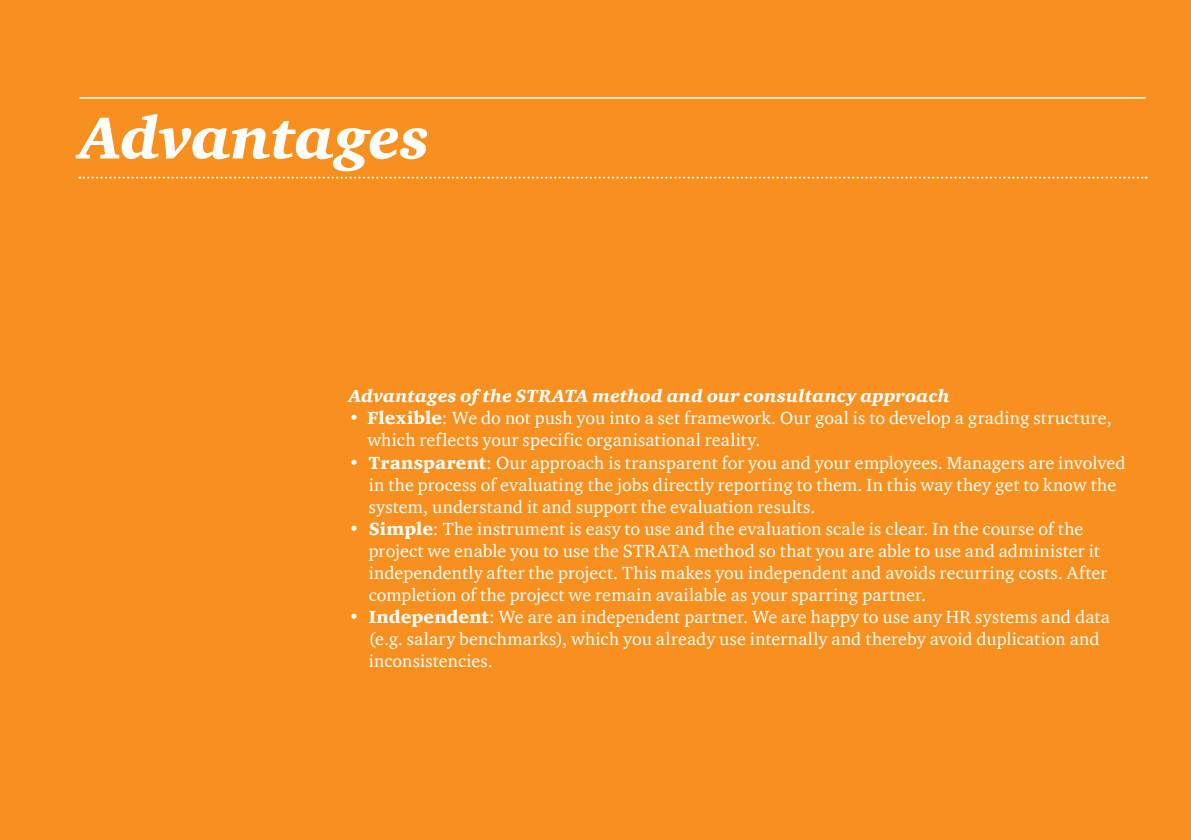
<style>
.page{position:relative;width:1191px;height:840px;background:#fff}
.page>*{position:absolute;margin:0;border:0;box-sizing:border-box;transform-origin:0 0}
.t1{font:italic 900 60px "ITC Charter Com";letter-spacing:-.01em;color:#fff}
.t2{font:18px/22px "ITC Charter Com";letter-spacing:.01em;color:#fff}
.t3{font:italic 900 18px "ITC Charter Com";letter-spacing:.015em;color:#fff}
.s1{font-weight:900}
</style>
<div class="page">
<div style="left:0;top:0;width:1191px;height:839px;background:#f7901e"></div>
<hr style="left:79px;top:97px;width:1066px;height:2px;background:#fff">
<svg style="left:79px;top:176px;width:1067px;height:2px"></svg>
<p class="t1" style="left:79px;top:101px;width:352px">Advantages</p>
<p class="t3" style="left:349px;top:385px;width:602px">Advantages of the STRATA method and our consultancy approach</p>
<p class="t2" style="left:367px;top:407px;width:746px;text-indent:-19px">• <span class="s1">Flexible</span>: We do not push you into a set framework. Our goal is to develop a grading structure, which reflects your specific organisational reality.</p>
<p class="t2" style="left:369px;top:451px;width:758px;text-indent:-20px"><span class="s1">• Transparent</span>: Our approach is transparent for you and your employees. Managers are involved in the process of evaluating the jobs directly reporting to them. In this way they get to know the system, understand it and support the evaluation results.</p>
<p class="t2" style="left:369px;top:517px;width:740px;text-indent:-20px"><span class="s1">• Simple</span>: The instrument is easy to use and the evaluation scale is clear. In the course of the project we enable you to use the STRATA method so that you are able to use and administer it independently after the project. This makes you independent and avoids recurring costs. After completion of the project we remain available as your sparring partner.</p>
<p class="t2" style="left:369px;top:605px;width:742px;text-indent:-20px"><span class="s1">• Independent</span>: We are an independent partner. We are happy to use any HR systems and data (e.g. salary benchmarks), which you already use internally and thereby avoid duplication and inconsistencies.</p>
</div>
